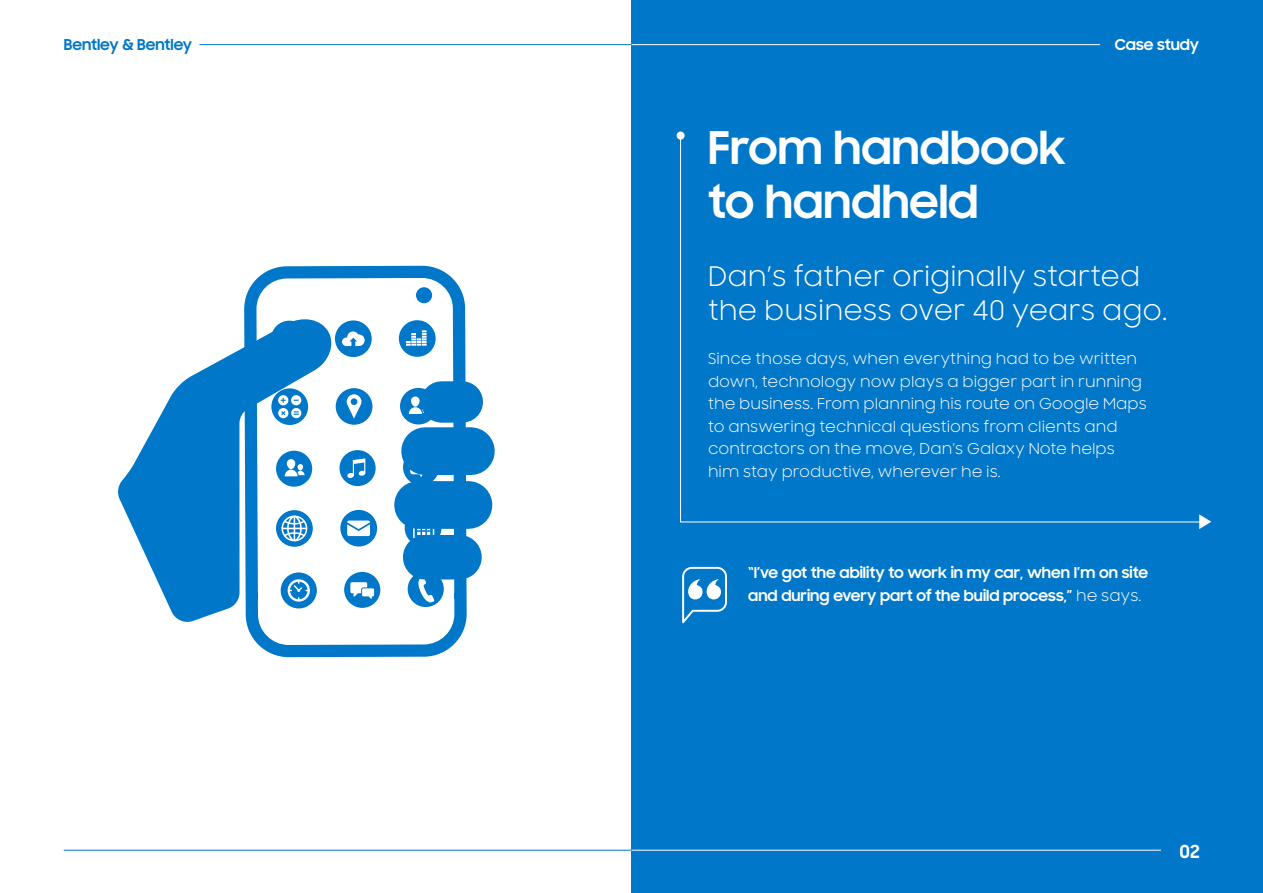
<style>
.page{position:relative;width:1263px;height:893px;background:#fff}
.page>*{position:absolute;margin:0;border:0;box-sizing:border-box;transform-origin:0 0}
.t1{font:700 45px/54px "Samsung Sharp Sans";color:#fff}
.t2{font:27px/34.5px "Samsung Sharp Sans";color:#fff}
.t3{font:700 18px "Samsung Sharp Sans";color:#fff}
.t4{font:15px/22.5px "Samsung Sharp Sans";color:#fff}
.t5{font:700 15px/22.5px "Samsung Sharp Sans";color:#fff}
.t6{font:700 15px "Samsung Sharp Sans";color:#0077c8}
.s1{font-weight:400}
</style>
<div class="page">
<div style="left:631px;top:0;width:632px;height:893px;background:#0077c8"></div>
<hr style="left:64px;top:850px;width:567px;height:1px;background:#0077c8">
<hr style="left:199px;top:44px;width:432px;height:1px;background:#0077c8">
<hr style="left:631px;top:44px;width:469px;height:1px;background:#fff">
<hr style="left:631px;top:850px;width:530px;height:1px;background:#fff">
<svg style="left:680px;top:140px;width:519px;height:383px"></svg>
<svg style="left:1199px;top:514px;width:12px;height:15px"></svg>
<div style="left:676px;top:132px;width:9px;height:8px;background:#fff;border-radius:50%"></div>
<svg style="left:682px;top:567px;width:45px;height:56px"></svg>
<svg style="left:244px;top:266px;width:223px;height:391px"></svg>
<div style="left:416px;top:287px;width:16px;height:16px;background:#0077c8;border-radius:50%"></div>
<div style="left:335px;top:320px;width:37px;height:37px;background:#0077c8;border-radius:50%"></div>
<svg style="left:342px;top:331px;width:23px;height:15px"></svg>
<div style="left:336px;top:388px;width:36px;height:37px;background:#0077c8;border-radius:50%"></div>
<svg style="left:347px;top:394px;width:14px;height:25px"></svg>
<div style="left:400px;top:388px;width:37px;height:36px;background:#0077c8;border-radius:50%"></div>
<svg style="left:411px;top:396px;width:9px;height:11px"></svg>
<svg style="left:409px;top:407px;width:15px;height:7px"></svg>
<div style="left:399px;top:320px;width:37px;height:37px;background:#0077c8;border-radius:50%"></div>
<svg style="left:406px;top:330px;width:21px;height:16px"></svg>
<div style="left:403px;top:449px;width:36px;height:36px;background:#0077c8;border-radius:50%"></div>
<svg style="left:410px;top:469px;width:13px;height:8px"></svg>
<div style="left:339px;top:450px;width:37px;height:36px;background:#0077c8;border-radius:50%"></div>
<svg style="left:347px;top:458px;width:18px;height:20px"></svg>
<div style="left:258px;top:565px;width:196px;height:42px;background:#fff"></div>
<div style="left:340px;top:510px;width:37px;height:37px;background:#0077c8;border-radius:50%"></div>
<div style="left:405px;top:510px;width:36px;height:36px;background:#0077c8;border-radius:50%"></div>
<div style="left:408px;top:571px;width:36px;height:36px;background:#0077c8;border-radius:50%"></div>
<div style="left:344px;top:572px;width:36px;height:36px;background:#0077c8;border-radius:50%"></div>
<svg style="left:347px;top:521px;width:23px;height:15px"></svg>
<svg style="left:413px;top:528px;width:21px;height:11px"></svg>
<svg style="left:350px;top:582px;width:24px;height:17px"></svg>
<svg style="left:418px;top:579px;width:16px;height:23px"></svg>
<svg style="left:118px;top:315px;width:216px;height:309px;fill:#0077c8"></svg>
<div style="left:425px;top:427px;width:46px;height:48px;background:#0077c8"></div>
<div style="left:418px;top:481px;width:50px;height:48px;background:#0077c8"></div>
<div style="left:425px;top:535px;width:34px;height:44px;background:#0077c8"></div>
<div style="left:441px;top:381px;width:21px;height:42px;background:#0077c8"></div>
<p class="t6" style="left:64px;top:33px;width:130px">Bentley &amp; Bentley</p>
<p class="t5" style="left:1115px;top:33px;width:86px">Case study</p>
<h1 class="t1" style="left:708px;top:119px;width:359px">From handbook to handheld</h1>
<h2 class="t2" style="left:708px;top:258px;width:461px">Dan’s father originally started the business over 40 years ago.</h2>
<p class="t4" style="left:708px;top:347px;width:440px">Since those days, when everything had to be written down, technology now plays a bigger part in running the business. From planning his route on Google Maps to answering technical questions from clients and contractors on the move, Dan’s Galaxy Note helps him stay productive, wherever he is.</p>
<p class="t5" style="left:748px;top:561px;width:401px">“I’ve got the ability to work in my car, when I’m on site and during every part of the build process,” <span class="s1">he says.</span></p>
<p class="t3" style="left:1179px;top:838px;width:22px">02</p>
</div>
